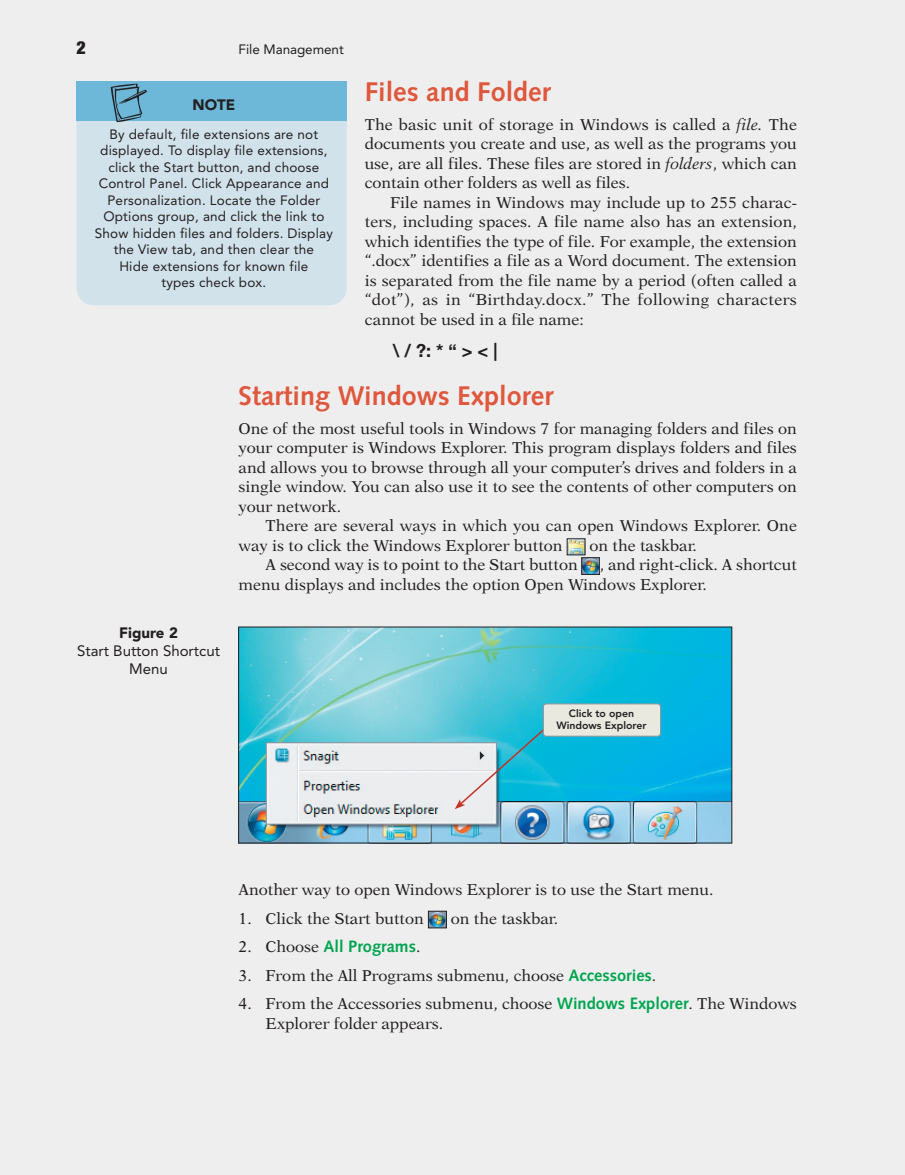
<style>
.page{position:relative;width:905px;height:1175px;background:#fff}
.page>*{position:absolute;margin:0;border:0;box-sizing:border-box;transform-origin:0 0}
.t1{font:700 27px "Syntax LT Std";color:#df573d}
.t2{font:700 18px "Helvetica Neue LT Std";color:#231f20}
.t3{font:900 condensed 18px "Helvetica Neue LT Std";color:#231f20}
.t4{font:700 16.5px "Syntax LT Std";color:#00a54f}
.t5{font:15.75px/19.5px "New Aster LT Std";color:#231f20;text-align:justify}
.t6{font:15px/18px "Avenir LT Std";color:#231f20;text-align:center}
.t7{font:900 15px "Avenir LT Std";color:#231f20}
.t8{font:13.5px/16.5px "Avenir LT Std";letter-spacing:.015em;color:#231f20;text-align:center}
.t9{font:13.5px "Avenir LT Std";letter-spacing:-.005em;color:#231f20}
.t10{font:800 10.5px/12px "Avenir LT Std";color:#231f20;text-align:center}
.s1{font-style:italic}
.s2{font-family:"New Aster LT Std";font-weight:400;font-size:15.75px;color:#231f20}
.s3{font-family:"Syntax LT Std";font-weight:700;font-size:16.5px;color:#00a54f}
</style>
<div class="page">
<div style="left:0;top:0;width:904px;height:1174px;background:#eeeeef"></div>
<hr style="left:904px;top:0;width:1px;height:1174px;background:#eeeeef">
<img style="left:569px;top:540px;width:14px;height:13px">
<img style="left:583px;top:559px;width:15px;height:13px">
<div style="left:581px;top:557px;width:19px;height:17px;border:1px solid #231f20"></div>
<div style="left:76px;top:87px;width:270px;height:218px;background:#d1e2eb;border-radius:18px"></div>
<div style="left:76px;top:81px;width:270px;height:39px;background:#6db8d8"></div>
<svg style="left:111px;top:83px;width:36px;height:39px"></svg>
<img style="left:240px;top:628px;width:490px;height:213px">
<svg style="left:454px;top:705px;width:117px;height:104px"></svg>
<div style="left:543px;top:704px;width:117px;height:32px;background:#e9e9df;border-radius:3px"></div>
<div style="left:543px;top:703px;width:117px;height:33px;border:1px solid #939598;border-radius:3px"></div>
<img style="left:430px;top:913px;width:14px;height:13px">
<div style="left:428px;top:911px;width:18px;height:17px;border:1px solid #231f20"></div>
<p class="t3" style="left:76px;top:41px;width:11px">2</p>
<p class="t9" style="left:238px;top:44px;width:107px">File Management</p>
<h1 class="t1" style="left:364px;top:80px;width:188px">Files and Folder</h1>
<p class="t5" style="left:364px;top:116px;width:434px">The basic unit of storage in Windows is called a <span class="s1">file.</span> The documents you create and use, as well as the programs you use, are all files. These files are stored in <span class="s1">folders</span>, which can contain other folders as well as files.</p>
<p class="t5" style="left:364px;top:194px;width:433px;text-indent:26px">File names in Windows may include up to 255 charac&shy;ters, including spaces. A file name also has an extension, which identifies the type of file. For example, the extension “.docx” identifies a file as a Word document. The extension is separated from the file name by a period (often called a “dot”), as in “Birthday.docx.” The following characters cannot be used in a file name:</p>
<p class="t2" style="left:393px;top:344px;width:106px">\ / ?: * “ &gt; &lt; |</p>
<h1 class="t1" style="left:238px;top:384px;width:316px">Starting Windows Explorer</h1>
<p class="t5" style="left:238px;top:419px;width:560px">One of the most useful tools in Windows 7 for managing folders and files on your computer is Windows Explorer. This program displays folders and files and allows you to browse through all your computer’s drives and folders in a single window. You can also use it to see the contents of other computers on your network.</p>
<p class="t5" style="left:238px;top:517px;width:559px;text-indent:27px">There are several ways in which you can open Windows Explorer. One way is to click the Windows Explorer button</p>
<p class="t7" style="left:192px;top:98px;width:44px">NOTE</p>
<p class="t8" style="left:95px;top:127px;width:239px">By default, file extensions are not displayed. To display file extensions, click the Start button, and choose Control Panel. Click Appearance and Personalization. Locate the Folder Options group, and click the link to Show hidden files and folders. Display the View tab, and then clear the<br>Hide extensions for known file<br>types check box.</p>
<p class="t5" style="left:589px;top:536px;width:109px">on the taskbar.</p>
<p class="t7" style="left:119px;top:626px;width:60px">Figure 2</p>
<p class="t6" style="left:77px;top:643px;width:144px">Start Button Shortcut<br>Menu</p>
<p class="t5" style="left:265px;top:556px;width:313px">A second way is to point to the Start button</p>
<p class="t5" style="left:238px;top:556px;width:560px;text-indent:361px">, and right-click. A shortcut menu displays and includes the option Open Windows Explorer.</p>
<p class="t10" style="left:556px;top:708px;width:92px">Click to open<br>Windows Explorer</p>
<p class="t5" style="left:238px;top:881px;width:476px">Another way to open Windows Explorer is to use the Start menu.</p>
<p class="t5" style="left:238px;top:909px;width:187px">1. Click the Start button</p>
<p class="t5" style="left:451px;top:909px;width:109px">on the taskbar.</p>
<p class="t4" style="left:238px;top:939px;width:183px"><span class="s2">2. Choose</span> All Programs<span class="s2">.</span></p>
<p class="t5" style="left:239px;top:966px;width:419px">3. From the All Programs submenu, choose <span class="s3">Accessories</span>.</p>
<p class="t5" style="left:265px;top:995px;width:533px;text-indent:-27px">4. From the Accessories submenu, choose <span class="s3">Windows Explorer</span>. The Windows<br>Explorer folder appears.</p>
</div>
